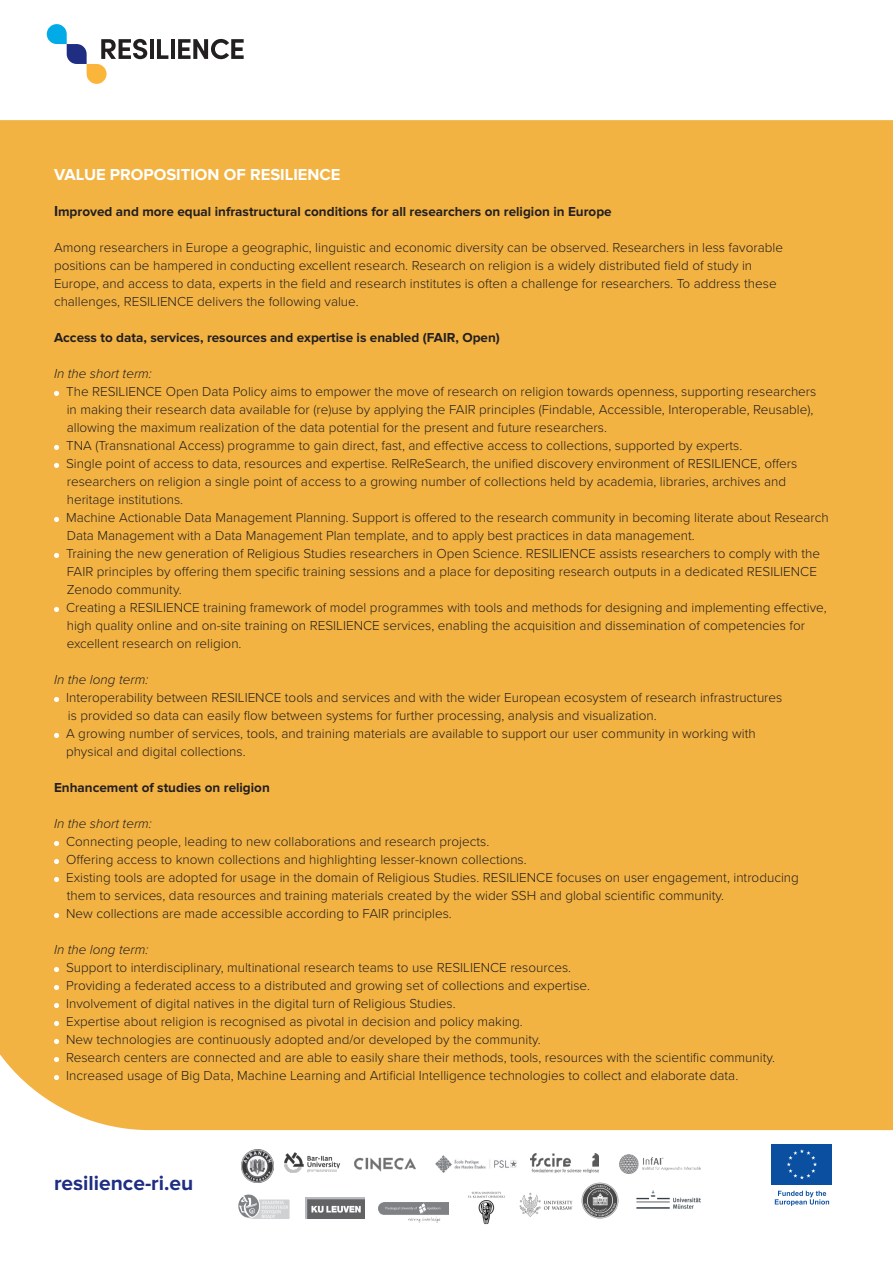
<style>
.page{position:relative;width:893px;height:1263px;background:#fff}
.page>*{position:absolute;margin:0;border:0;box-sizing:border-box;transform-origin:0 0}
.t1{font:700 21px "Proxima Nova";color:#1f2d82}
.t2{font:700 16.5px "Proxima Nova";color:#fff}
.t3{font:300 13.5px/18px "Proxima Nova";color:#231f20}
.t4{font:700 13.5px "Proxima Nova";color:#231f20}
.t5{font:italic 300 13.5px "Proxima Nova";color:#231f20}
.s1{font-size:15px}
</style>
<div class="page">
<div style="left:0;top:120px;width:893px;height:1010px;background:#f3b343"></div>
<svg style="left:54px;top:391px;width:5px;height:5px"></svg>
<svg style="left:54px;top:445px;width:5px;height:5px"></svg>
<svg style="left:54px;top:463px;width:5px;height:5px"></svg>
<svg style="left:54px;top:517px;width:5px;height:5px"></svg>
<svg style="left:54px;top:553px;width:5px;height:5px"></svg>
<svg style="left:54px;top:607px;width:5px;height:5px"></svg>
<svg style="left:54px;top:697px;width:5px;height:5px"></svg>
<svg style="left:54px;top:733px;width:5px;height:5px"></svg>
<svg style="left:54px;top:841px;width:5px;height:5px"></svg>
<svg style="left:54px;top:859px;width:5px;height:5px"></svg>
<svg style="left:54px;top:877px;width:5px;height:5px"></svg>
<svg style="left:54px;top:913px;width:5px;height:5px"></svg>
<svg style="left:54px;top:967px;width:5px;height:5px"></svg>
<svg style="left:54px;top:985px;width:5px;height:5px"></svg>
<svg style="left:54px;top:1003px;width:5px;height:5px"></svg>
<svg style="left:54px;top:1021px;width:5px;height:5px"></svg>
<svg style="left:54px;top:1039px;width:5px;height:5px"></svg>
<svg style="left:54px;top:1057px;width:5px;height:5px"></svg>
<svg style="left:54px;top:1075px;width:5px;height:5px"></svg>
<img style="left:241px;top:1150px;width:33px;height:32px">
<img style="left:435px;top:1156px;width:82px;height:17px">
<img style="left:531px;top:1154px;width:68px;height:18px">
<img style="left:619px;top:1154px;width:82px;height:20px">
<img style="left:305px;top:1198px;width:59px;height:21px">
<img style="left:379px;top:1202px;width:70px;height:20px">
<img style="left:468px;top:1191px;width:37px;height:34px">
<img style="left:519px;top:1192px;width:54px;height:25px">
<img style="left:238px;top:1194px;width:52px;height:25px">
<img style="left:636px;top:1191px;width:65px;height:17px">
<div style="left:771px;top:1143px;width:62px;height:43px;background:#0b50a0"></div>
<svg style="left:787px;top:1149px;width:30px;height:30px"></svg>
<svg style="left:775px;top:1191px;width:54px;height:15px"></svg>
<img style="left:284px;top:1152px;width:57px;height:21px">
<img style="left:354px;top:1157px;width:62px;height:15px">
<svg style="left:47px;top:24px;width:100px;height:60px"></svg>
<hr style="left:150px;top:39px;width:4px;height:20px;background:#231f20">
<svg style="left:157px;top:39px;width:11px;height:20px"></svg>
<hr style="left:171px;top:39px;width:4px;height:20px;background:#231f20">
<svg style="left:178px;top:39px;width:66px;height:20px"></svg>
<img style="left:582px;top:1182px;width:36px;height:36px">
<p class="t2" style="left:54px;top:165px;width:288px">VALUE PROPOSITION OF RESILIENCE</p>
<p class="t4" style="left:54px;top:204px;width:559px"><span class="s1">I</span>mproved and more equal infrastructural conditions for all researchers on religion in Europe</p>
<p class="t3" style="left:54px;top:238px;width:730px">Among researchers in Europe a geographic, linguistic and economic diversity can be observed. Researchers in less favorable</p>
<p class="t3" style="left:54px;top:256px;width:700px">positions can be hampered in conducting excellent research. Research on religion is a widely distributed field of study in</p>
<p class="t3" style="left:54px;top:274px;width:724px">Europe, and access to data, experts in the field and research institutes is often a challenge for researchers. To address these</p>
<p class="t3" style="left:54px;top:292px;width:306px">challenges, RESILIENCE delivers the following value.</p>
<p class="t4" style="left:54px;top:330px;width:447px">Access to data, services, resources and expertise is enabled (FAIR, Open)</p>
<p class="t5" style="left:54px;top:363px;width:99px">In the short term:</p>
<p class="t3" style="left:66px;top:382px;width:752px">The RESILIENCE Open Data Policy aims to empower the move of research on religion towards openness, supporting researchers in making their research data available for (re)use by applying the FAIR principles (Findable, Accessible, Interoperable, Reusable), allowing the maximum realization of the data potential for the present and future researchers.</p>
<p class="t3" style="left:66px;top:436px;width:678px">TNA (Transnational Access) programme to gain direct, fast, and effective access to collections, supported by experts.</p>
<p class="t3" style="left:66px;top:454px;width:733px">Single point of access to data, resources and expertise. ReIReSearch, the unified discovery environment of RESILIENCE, offers researchers on religion a single point of access to a growing number of collections held by academia, libraries, archives and heritage institutions.</p>
<p class="t3" style="left:66px;top:508px;width:764px">Machine Actionable Data Management Planning. Support is offered to the research community in becoming literate about Research<br>Data Management with a Data Management Plan template, and to apply best practices in data management.</p>
<p class="t3" style="left:66px;top:544px;width:756px">Training the new generation of Religious Studies researchers in Open Science. RESILIENCE assists researchers to comply with the<br>FAIR principles by offering them specific training sessions and a place for depositing research outputs in a dedicated RESILIENCE<br>Zenodo community.</p>
<p class="t3" style="left:66px;top:598px;width:762px">Creating a RESILIENCE training framework of model programmes with tools and methods for designing and implementing effective, high quality online and on-site training on RESILIENCE services, enabling the acquisition and dissemination of competencies for excellent research on religion.</p>
<p class="t5" style="left:54px;top:669px;width:96px">In the long term:</p>
<p class="t3" style="left:66px;top:688px;width:718px">Interoperability between RESILIENCE tools and services and with the wider European ecosystem of research infrastructures is provided so data can easily flow between systems for further processing, analysis and visualization.</p>
<p class="t3" style="left:66px;top:724px;width:691px">A growing number of services, tools, and training materials are available to support our user community in working with physical and digital collections.</p>
<p class="t4" style="left:54px;top:780px;width:217px">Enhancement of studies on religion</p>
<p class="t5" style="left:54px;top:813px;width:99px">In the short term:</p>
<p class="t3" style="left:66px;top:832px;width:425px">Connecting people, leading to new collaborations and research projects.</p>
<p class="t3" style="left:66px;top:850px;width:462px">Offering access to known collections and highlighting lesser-known collections.</p>
<p class="t3" style="left:66px;top:868px;width:734px">Existing tools are adopted for usage in the domain of Religious Studies. RESILIENCE focuses on user engagement, introducing them to services, data resources and training materials created by the wider SSH and global scientific community.</p>
<p class="t3" style="left:66px;top:904px;width:387px">New collections are made accessible according to FAIR principles.</p>
<p class="t5" style="left:54px;top:939px;width:96px">In the long term:</p>
<p class="t3" style="left:66px;top:958px;width:507px">Support to interdisciplinary, multinational research teams to use RESILIENCE resources.</p>
<p class="t3" style="left:66px;top:976px;width:525px">Providing a federated access to a distributed and growing set of collections and expertise.</p>
<p class="t3" style="left:66px;top:994px;width:391px">Involvement of digital natives in the digital turn of Religious Studies.</p>
<p class="t3" style="left:66px;top:1012px;width:458px">Expertise about religion is recognised as pivotal in decision and policy making.</p>
<p class="t3" style="left:66px;top:1030px;width:476px">New technologies are continuously adopted and/or developed by the community.</p>
<p class="t3" style="left:66px;top:1048px;width:710px">Research centers are connected and are able to easily share their methods, tools, resources with the scientific community.</p>
<p class="t3" style="left:66px;top:1066px;width:674px">Increased usage of Big Data, Machine Learning and Artificial Intelligence technologies to collect and elaborate data.</p>
<p class="t1" style="left:54px;top:1171px;width:141px">resilience-ri.eu</p>
</div>
